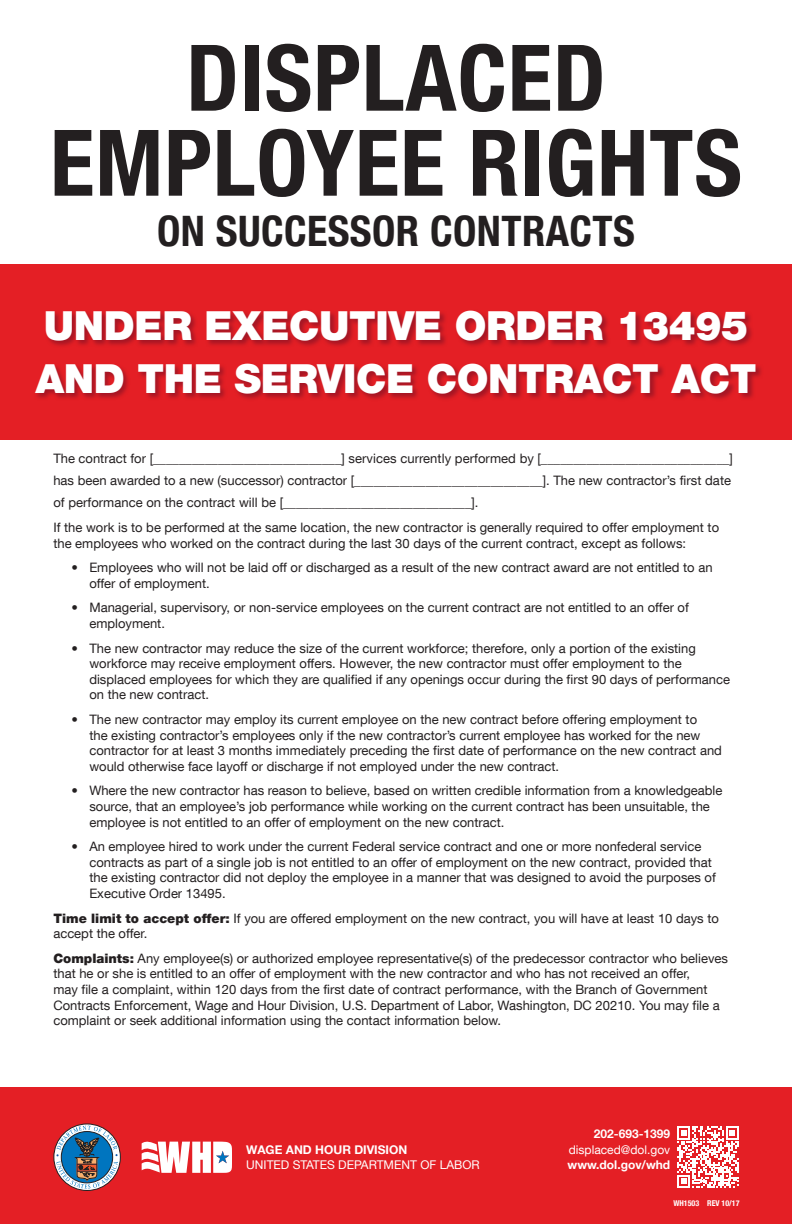
<style>
.page{position:relative;width:792px;height:1224px;background:#fff}
.page>*{position:absolute;margin:0;border:0;box-sizing:border-box;transform-origin:0 0}
.t1{font:700 condensed 92px/85px "Helvetica Neue LT Com";letter-spacing:.01em;color:#231f20;text-align:center}
.t2{font:700 condensed 42px "Helvetica Neue LT Com";letter-spacing:.01em;color:#231f20}
.t3{font:900 40px/53px "Helvetica Neue LT Com";letter-spacing:-.01em;color:#fff}
.t4{font:13px/15.6px "Helvetica Neue LT Com";color:#231f20}
.t5{font:700 12px "Helvetica Neue LT Com";color:#fff}
.t6{font:12px "Helvetica Neue LT Com";color:#fff}
.t7{font:700 condensed 8px "Helvetica Neue LT Com";color:#fff}
.s1{font-weight:900}
</style>
<div class="page">
<div style="left:0;top:264px;width:792px;height:176px;background:#e41f25"></div>
<div style="left:0;top:1087px;width:792px;height:137px;background:#e41f25"></div>
<div style="left:53px;top:1123px;width:68px;height:68px;border:1px solid #231f20;border-radius:50%"></div>
<svg style="left:56px;top:1126px;width:62px;height:63px;background:#737e96"></svg>
<svg style="left:142px;top:1141px;width:90px;height:32px"></svg>
<svg style="left:677px;top:1126px;width:62px;height:62px"></svg>
<svg style="left:36px;top:312px;width:726px;height:87px"></svg>
<h1 class="t1" style="left:50px;top:36px;width:694px">DISPLACED<br>EMPLOYEE RIGHTS</h1>
<h2 class="t2" style="left:157px;top:206px;width:479px">ON SUCCESSOR CONTRACTS</h2>
<h3 class="t3" style="left:35px;top:299px;width:723px">UNDER EXECUTIVE ORDER 13495<br>AND THE SERVICE CONTRACT ACT</h3>
<p class="t4" style="left:53px;top:447px;width:681px;line-height:22px">The contract for [_____________________________] services currently performed by [_____________________________] has been awarded to a new (successor) contractor [_____________________________]. The new contractor’s first date of performance on the contract will be [_____________________________].</p>
<p class="t4" style="left:53px;top:519px;width:667px">If the work is to be performed at the same location, the new contractor is generally required to offer employment to the employees who worked on the contract during the last 30 days of the current contract, except as follows:</p>
<p class="t4" style="left:89px;top:559px;width:625px;text-indent:-18px">• Employees who will not be laid off or discharged as a result of the new contract award are not entitled to an offer of employment.</p>
<p class="t4" style="left:89px;top:600px;width:601px;text-indent:-18px">• Managerial, supervisory, or non-service employees on the current contract are not entitled to an offer of employment.</p>
<p class="t4" style="left:89px;top:640px;width:642px;text-indent:-18px">• The new contractor may reduce the size of the current workforce; therefore, only a portion of the existing workforce may receive employment offers. However, the new contractor must offer employment to the displaced employees for which they are qualified if any openings occur during the first 90 days of performance on the new contract.</p>
<p class="t4" style="left:89px;top:711px;width:634px;text-indent:-18px">• The new contractor may employ its current employee on the new contract before offering employment to<br>the existing contractor’s employees only if the new contractor’s current employee has worked for the new contractor for at least 3 months immediately preceding the first date of performance on the new contract and would otherwise face layoff or discharge if not employed under the new contract.</p>
<p class="t4" style="left:89px;top:783px;width:634px;text-indent:-18px">• Where the new contractor has reason to believe, based on written credible information from a knowledgeable source, that an employee’s job performance while working on the current contract has been unsuitable, the employee is not entitled to an offer of employment on the new contract.</p>
<p class="t4" style="left:89px;top:838px;width:628px;text-indent:-18px">• An employee hired to work under the current Federal service contract and one or more nonfederal service contracts as part of a single job is not entitled to an offer of employment on the new contract, provided that the existing contractor did not deploy the employee in a manner that was designed to avoid the purposes of Executive Order 13495.</p>
<p class="t4" style="left:53px;top:910px;width:667px"><span class="s1">Time limit to accept offer:</span> If you are offered employment on the new contract, you will have at least 10 days to accept the offer.</p>
<p class="t4" style="left:53px;top:950px;width:676px"><span class="s1">Complaints:</span> Any employee(s) or authorized employee representative(s) of the predecessor contractor who believes that he or she is entitled to an offer of employment with the new contractor and who has not received an offer,<br>may file a complaint, within 120 days from the first date of contract performance, with the Branch of Government Contracts Enforcement, Wage and Hour Division, U.S. Department of Labor, Washington, DC 20210. You may file a complaint or seek additional information using the contact information below.</p>
<p class="t5" style="left:246px;top:1142px;width:163px">WAGE AND HOUR DIVISION</p>
<p class="t6" style="left:246px;top:1158px;width:235px">UNITED STATES DEPARTMENT OF LABOR</p>
<p class="t5" style="left:594px;top:1127px;width:78px">202-693-1399</p>
<p class="t6" style="left:569px;top:1142px;width:103px">displaced@dol.gov</p>
<p class="t5" style="left:568px;top:1158px;width:104px">www.dol.gov/whd</p>
<p class="t7" style="left:673px;top:1198px;width:68px">WH1503 REV 10/17</p>
</div>
